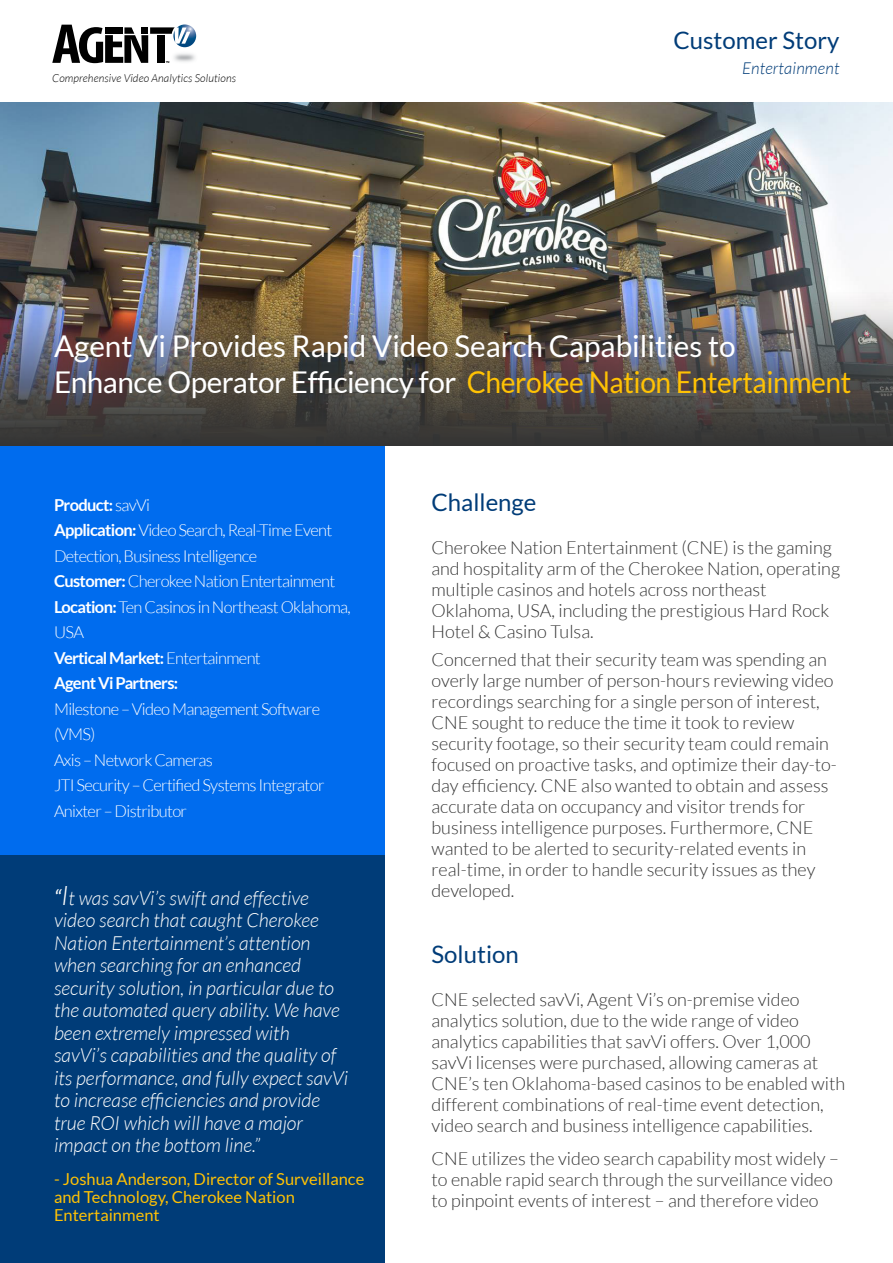
<style>
.page{position:relative;width:893px;height:1263px;background:#fff}
.page>*{position:absolute;margin:0;border:0;box-sizing:border-box;transform-origin:0 0}
.t1{font:30px/36px "Lato";letter-spacing:-.015em;color:#fff}
.t2{font:24px "Lato";color:#003c78}
.t3{font:italic 300 19.5px/22.5px "Lato";color:#fffffe}
.t4{font:300 18px/21px "Lato";color:#333}
.t5{font:300 16.5px/25.5px "Lato";letter-spacing:-.04em;color:#fff}
.t6{font:16.5px/18px "Lato";color:#ffc204}
.t7{font:italic 300 16.5px "Lato";letter-spacing:.01em;color:#003c78}
.t8{font:italic 300 10.95px "Lato";letter-spacing:.01em;color:#010000}
.s1{color:#ffc204}
.s2{font-weight:700}
.s3{font-weight:400;font-size:21px}
.s4{font-size:27px}
</style>
<div class="page">
<img style="left:0;top:102px;width:893px;height:189px">
<div style="left:0;top:445px;width:385px;height:410px;background:#006cee"></div>
<div style="left:0;top:855px;width:385px;height:408px;background:#003c78"></div>
<img style="left:0;top:291px;width:893px;height:154px">
<img style="left:190px;top:29px;width:7px;height:33px">
<svg style="left:173px;top:24px;width:23px;height:23px"></svg>
<svg style="left:52px;top:25px;width:138px;height:38px"></svg>
<div style="left:157px;top:35px;width:8px;height:28px;background:#000"></div>
<p class="t8" style="left:52px;top:73px;width:185px">Comprehensive Video Analytics Solutions</p>
<h2 class="t2" style="left:673px;top:27px;width:168px">Customer Story</h2>
<p class="t7" style="left:742px;top:59px;width:99px">Entertainment</p>
<h1 class="t1" style="left:54px;top:328px;width:799px">Agent Vi Provides Rapid Video Search Capabilities to<br>Enhance Operator Efficiency for <span class="s1">Cherokee Nation Entertainment</span></h1>
<p class="t5" style="left:54px;top:492px;width:298px"><span class="s2">Product:</span> savVi<br><span class="s2">Application:</span> Video Search, Real-Time Event<br>Detection, Business Intelligence<br><span class="s2">Customer:</span> Cherokee Nation Entertainment<br><span class="s2">Location:</span> Ten Casinos in Northeast Oklahoma,<br>USA<br><span class="s2">Vertical Market:</span> Entertainment<br><span class="s2">Agent Vi Partners:</span></p>
<p class="t5" style="left:54px;top:696px;width:272px">Milestone – Video Management Software (VMS)<br>Axis – Network Cameras<br>JTI Security – Certified Systems Integrator<br>Anixter – Distributor</p>
<p class="t3" style="left:54px;top:887px;width:296px"><span class="s3">“</span><span class="s4">I</span>t was savVi’s swift and effective video search that caught Cherokee Nation Entertainment’s attention when searching for an enhanced security solution, in particular due to the automated query ability. We have been extremely impressed with<br>savVi’s capabilities and the quality of its performance, and fully expect savVi to increase efficiencies and provide true ROI which will have a major impact on the bottom line.”</p>
<p class="t6" style="left:54px;top:1170px;width:312px">- Joshua Anderson, Director of Surveillance and Technology, Cherokee Nation<br>Entertainment</p>
<h2 class="t2" style="left:431px;top:489px;width:106px">Challenge</h2>
<p class="t4" style="left:431px;top:537px;width:410px">Cherokee Nation Entertainment (CNE) is the gaming and hospitality arm of the Cherokee Nation, operating multiple casinos and hotels across northeast Oklahoma, USA, including the prestigious Hard Rock Hotel &amp; Casino Tulsa.</p>
<p class="t4" style="left:431px;top:649px;width:407px">Concerned that their security team was spending an overly large number of person-hours reviewing video recordings searching for a single person of interest, CNE sought to reduce the time it took to review security footage, so their security team could remain focused on proactive tasks, and optimize their day-to&shy;day efficiency. CNE also wanted to obtain and assess accurate data on occupancy and visitor trends for business intelligence purposes. Furthermore, CNE wanted to be alerted to security-related events in real-time, in order to handle security issues as they developed.</p>
<h2 class="t2" style="left:431px;top:941px;width:89px">Solution</h2>
<p class="t4" style="left:431px;top:989px;width:415px">CNE selected savVi, Agent Vi’s on-premise video analytics solution, due to the wide range of video analytics capabilities that savVi offers. Over 1,000 savVi licenses were purchased, allowing cameras at CNE’s ten Oklahoma-based casinos to be enabled with different combinations of real-time event detection, video search and business intelligence capabilities.</p>
<p class="t4" style="left:431px;top:1148px;width:409px">CNE utilizes the video search capability most widely – to enable rapid search through the surveillance video to pinpoint events of interest – and therefore video</p>
</div>
